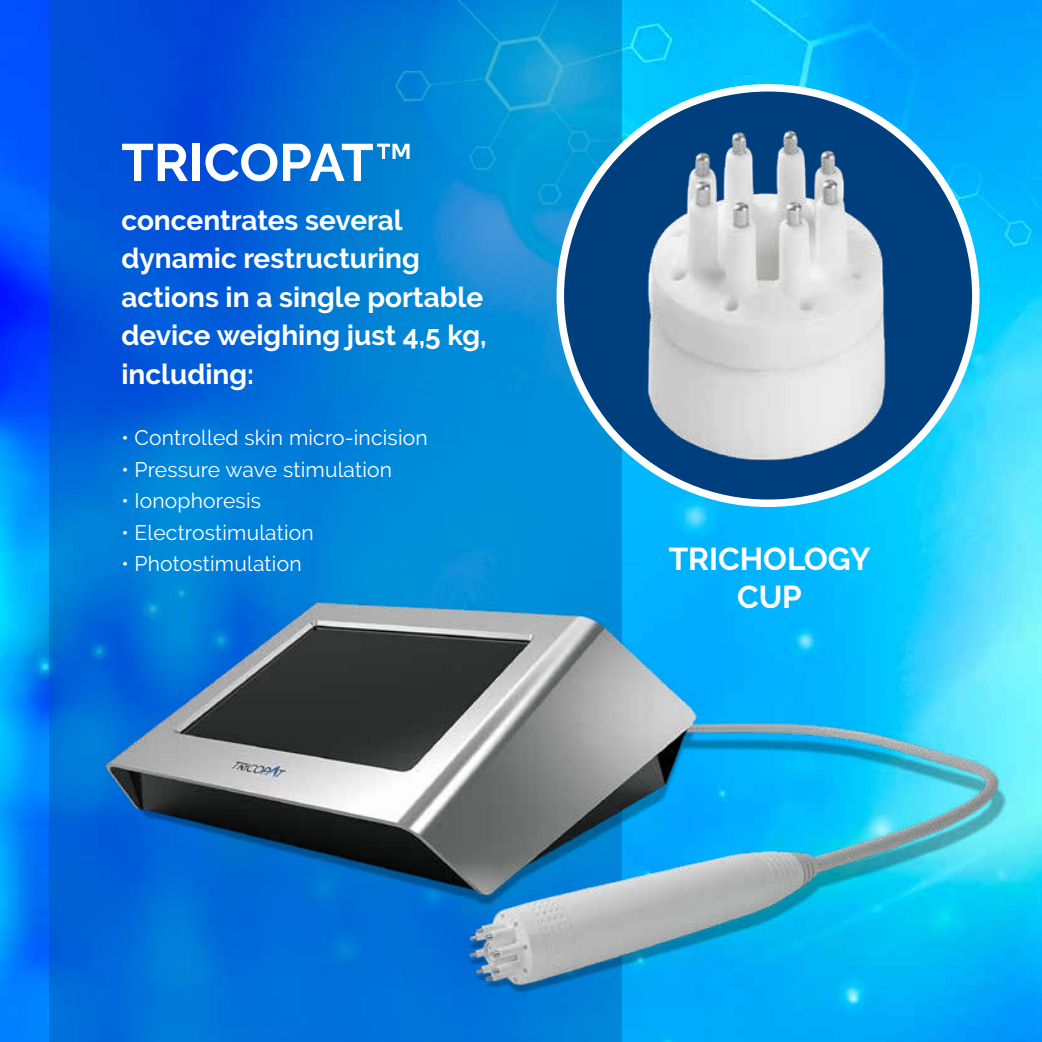
<style>
.page{position:relative;width:1042px;height:1042px;background:#fff}
.page>*{position:absolute;margin:0;border:0;box-sizing:border-box;transform-origin:0 0}
.t1{font:700 52.5px "Raleway";color:#fff}
.t2{font:700 31.5px/37.8px "Raleway";color:#fff;text-align:center}
.t3{font:700 28px/38.5px "Raleway";color:#fff}
.t4{font:21px "Raleway";letter-spacing:.01em;color:#fff}
.s1{font-weight:500}
</style>
<div class="page">
<img style="left:0;top:0;width:1042px;height:471px">
<svg style="left:50px;top:0;width:572px;height:471px;background:#0372d7"></svg>
<img style="left:0;top:471px;width:1042px;height:571px">
<img style="left:560px;top:88px;width:416px;height:415px;border-radius:208px">
<h1 class="t1" style="left:121px;top:133px;width:294px">TRICOPAT<span class="s1">™</span></h1>
<h3 class="t3" style="left:121px;top:201px;width:367px">concentrates several dynamic restructuring actions in a single portable device weighing just 4,5 kg, including:</h3>
<p class="t4" style="left:121px;top:425px;width:308px">• Controlled skin micro-incision</p>
<p class="t4" style="left:121px;top:457px;width:272px">• Pressure wave stimulation</p>
<p class="t4" style="left:121px;top:488px;width:141px">• Ionophoresis</p>
<p class="t4" style="left:121px;top:520px;width:194px">• Electrostimulation</p>
<p class="t4" style="left:121px;top:551px;width:182px">• Photostimulation</p>
<h2 class="t2" style="left:669px;top:540px;width:203px">TRICHOLOGY<br>CUP</h2>
</div>
